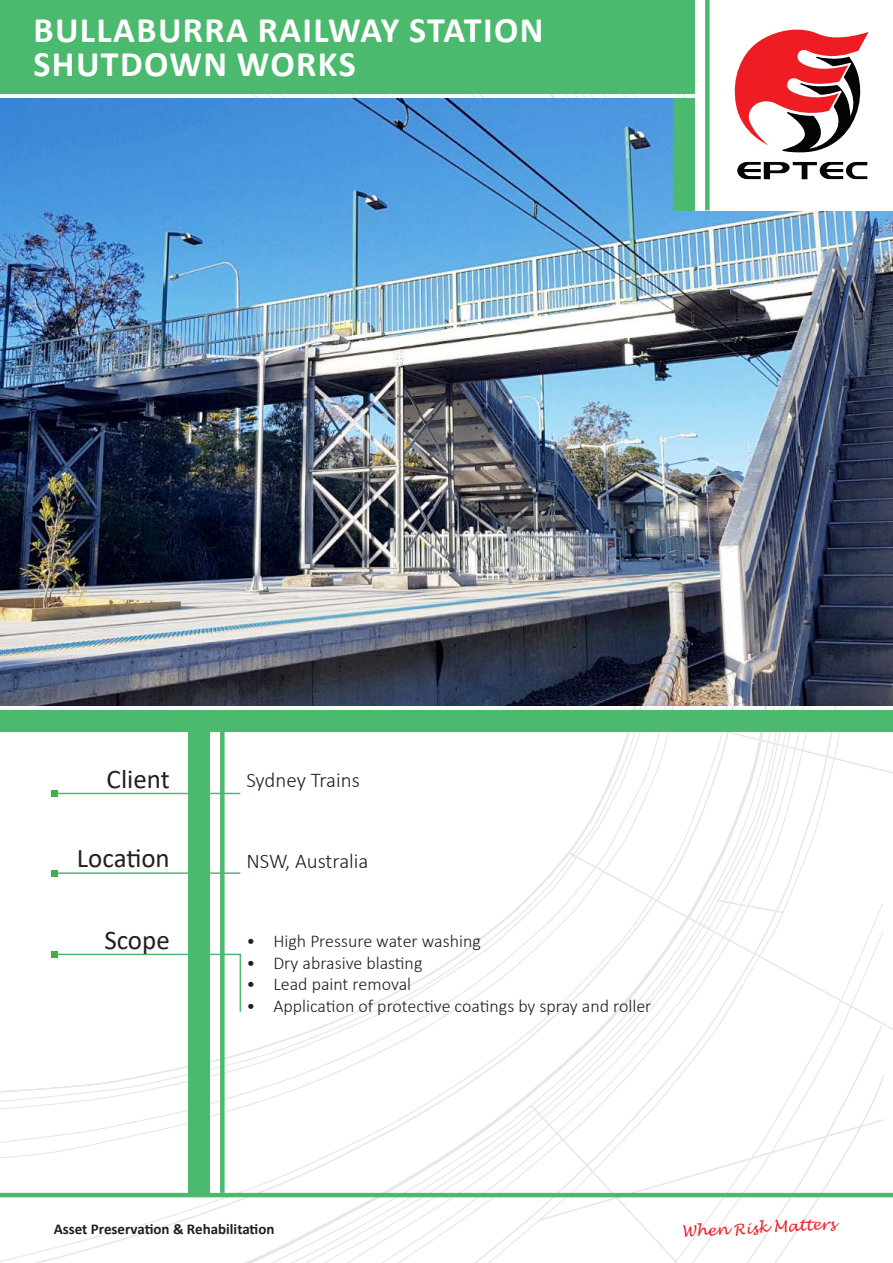
<style>
.page{position:relative;width:893px;height:1263px;background:#fff}
.page>*{position:absolute;margin:0;border:0;box-sizing:border-box;transform-origin:0 0}
.t1{font:700 36px/34.5px "Calibri";letter-spacing:.04em;color:#fff}
.t2{font:27px "Calibri";color:#231f20}
.t3{font:300 21px "Calibri";color:#231f20}
.t4{font:300 18px "Calibri";color:#231f20}
.t5{font:700 15px "Calibri";color:#231f20}
.t6{font:italic 15px "Lucida Handwriting";color:#ee1d23}
</style>
<div class="page">
<svg style="left:266px;top:94px;width:204px;height:1169px"></svg>
<svg style="left:529px;top:706px;width:364px;height:537px"></svg>
<svg style="left:658px;top:903px;width:226px;height:360px"></svg>
<svg style="left:740px;top:1023px;width:145px;height:240px"></svg>
<svg style="left:342px;top:94px;width:125px;height:4px"></svg>
<img style="left:0;top:98px;width:893px;height:608px">
<div style="left:694px;top:0;width:199px;height:210px;background:#fff"></div>
<div style="left:0;top:0;width:694px;height:94px;background:#4bba6e"></div>
<hr style="left:0;top:1193px;width:893px;height:4px;background:#4bba6e">
<div style="left:220px;top:716px;width:5px;height:477px;background:#4bba6e"></div>
<div style="left:705px;top:0;width:5px;height:210px;background:#4bba6e"></div>
<div style="left:673px;top:98px;width:21px;height:112px;background:#4bba6e"></div>
<div style="left:0;top:710px;width:893px;height:22px;background:#4bba6e"></div>
<div style="left:188px;top:721px;width:21px;height:474px;background:#4bba6e"></div>
<svg style="left:730px;top:29px;width:160px;height:197px"></svg>
<hr style="left:54px;top:793px;width:186px;height:1px;background:#4bba6e">
<div style="left:51px;top:790px;width:6px;height:7px;background:#40ae49"></div>
<hr style="left:54px;top:872px;width:186px;height:2px;background:#4bba6e">
<svg style="left:51px;top:870px;width:6px;height:6px"></svg>
<svg style="left:51px;top:951px;width:191px;height:62px"></svg>
<h1 class="t1" style="left:33px;top:12px;width:512px">BULLABURRA RAILWAY STATION<br>SHUTDOWN WORKS</h1>
<h2 class="t2" style="left:107px;top:760px;width:65px">Client</h2>
<h2 class="t2" style="left:77px;top:839px;width:94px">Location</h2>
<p class="t3" style="left:246px;top:767px;width:115px">Sydney Trains</p>
<p class="t3" style="left:246px;top:848px;width:124px">NSW, Australia</p>
<h2 class="t2" style="left:104px;top:921px;width:67px">Scope</h2>
<p class="t4" style="left:246px;top:930px;width:236px">• High Pressure water washing</p>
<p class="t4" style="left:246px;top:951px;width:178px">• Dry abrasive blasting</p>
<p class="t4" style="left:246px;top:973px;width:166px">• Lead paint removal</p>
<p class="t4" style="left:246px;top:994px;width:407px">• Application of protective coatings by spray and roller</p>
<p class="t5" style="left:54px;top:1218px;width:222px">Asset Preservation &amp; Rehabilitation</p>
<p class="t6" style="left:681px;top:1223px;width:155px;rotate:-3deg">When Risk Matters</p>
</div>
